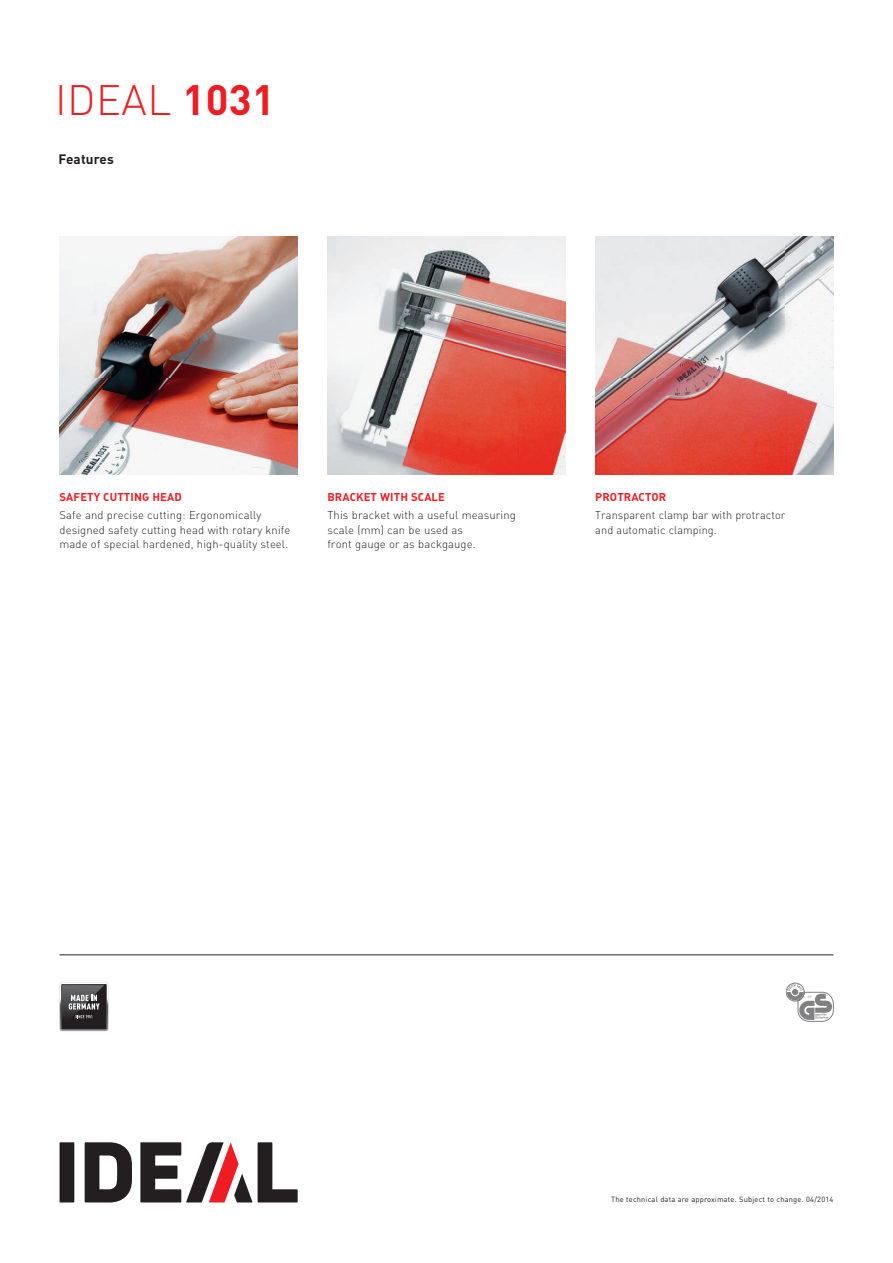
<style>
.page{position:relative;width:893px;height:1263px;background:#fff}
.page>*{position:absolute;margin:0;border:0;box-sizing:border-box;transform-origin:0 0}
.t1{font:300 42px "DIN";letter-spacing:.01em;color:#ee1d23}
.t2{font:700 13.5px "DIN";letter-spacing:.01em;color:#231f20}
.t3{font:300 11.25px/14.2px "DIN";letter-spacing:.01em;color:#231f20}
.t4{font:700 11.25px "DIN";letter-spacing:.01em;color:#ee1d23}
.t5{font:7.5px "DIN";letter-spacing:.025em;color:#231f20}
.s1{font-weight:700}
</style>
<div class="page">
<div style="left:60px;top:1142px;width:14px;height:60px;background:#231f20"></div>
<svg style="left:258px;top:1142px;width:40px;height:60px"></svg>
<svg style="left:85px;top:1142px;width:47px;height:60px"></svg>
<svg style="left:140px;top:1142px;width:112px;height:60px"></svg>
<svg style="left:786px;top:983px;width:47px;height:38px"></svg>
<hr style="left:60px;top:954px;width:773px;height:1px;background:#231f20">
<img style="left:327px;top:236px;width:239px;height:238px">
<img style="left:595px;top:236px;width:238px;height:238px">
<img style="left:60px;top:236px;width:238px;height:238px">
<svg style="left:60px;top:982px;width:48px;height:49px;background:#5b595a"></svg>
<h1 class="t1" style="left:55px;top:74px;width:221px">IDEAL <span class="s1">1031</span></h1>
<p class="t2" style="left:58px;top:151px;width:57px">Features</p>
<p class="t4" style="left:60px;top:489px;width:124px">SAFETY CUTTING HEAD</p>
<p class="t3" style="left:60px;top:508px;width:232px">Safe and precise cutting: Ergonomically designed safety cutting head with rotary knife made of special hardened, high-quality steel.</p>
<p class="t4" style="left:327px;top:489px;width:119px">BRACKET WITH SCALE</p>
<p class="t3" style="left:327px;top:508px;width:190px">This bracket with a useful measuring scale (mm) can be used as<br>front gauge or as backgauge.</p>
<p class="t4" style="left:595px;top:489px;width:72px">PROTRACTOR</p>
<p class="t3" style="left:595px;top:508px;width:191px">Transparent clamp bar with protractor and automatic clamping.</p>
<p class="t5" style="left:611px;top:1195px;width:224px">The technical data are approximate. Subject to change. 04/2014</p>
</div>
